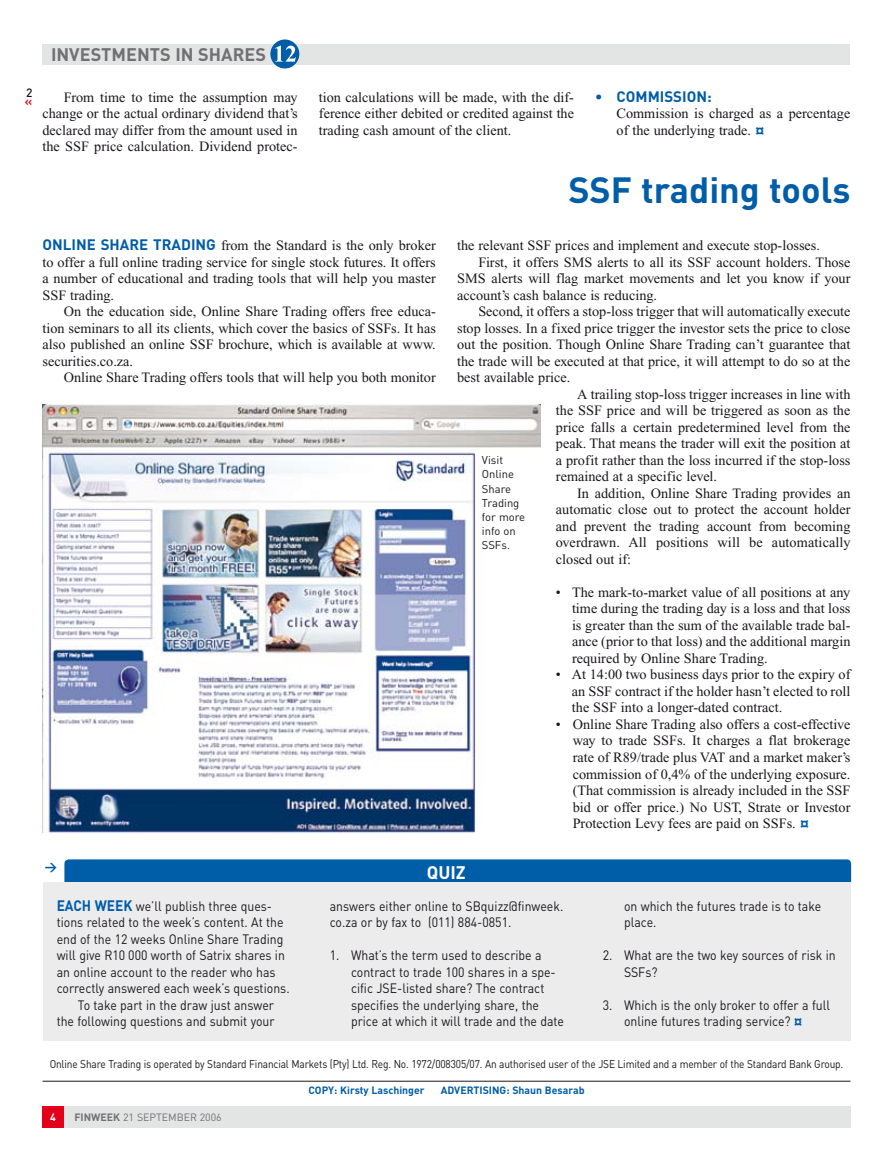
<style>
.page{position:relative;width:893px;height:1170px;background:#fff}
.page>*{position:absolute;margin:0;border:0;box-sizing:border-box;transform-origin:0 0}
.t1{font:700 36px "DIN";color:#005da8}
.t2{font:700 18px "DIN";color:#707173}
.t3{font:700 18px "DIN";color:#fff}
.t4{font:700 15px "DIN";color:#005da8}
.t5{font:14.25px/16.5px "Times New Roman";color:#1a171b;text-align:justify}
.t6{font:13.5px/16.5px "DIN";color:#1a171b;scale:.91 1}
.t7{font:500 13.5px "DIN";color:#e2001a}
.t8{font:700 12px "DIN";color:#005da8}
.t9{font:500 12px "DIN";color:#1a171b}
.t10{font:11.25px "DIN";letter-spacing:-.015em;color:#1a171b;scale:.9 1}
.t11{font:11.25px/14.1px "DIN";letter-spacing:-.015em;color:#1a171b}
.t12{font:700 10.5px "DIN";color:#005da8}
.t13{font:10.5px "DIN";color:#707173}
.t14{font:700 10.5px "DIN";color:#fff}
.s1{font-family:"DIN";font-weight:700;color:#005da8}
.s2{font-family:"DIN";font-weight:700;font-size:15px;color:#005da8}
.s3{font-weight:700;font-size:15px;color:#005da8}
.s4{font-weight:700;font-size:14.25px;color:#005da8}
.s5{font-weight:700}
</style>
<div class="page">
<div style="left:64px;top:1106px;width:786px;height:21px;background:#e3e4e4"></div>
<div style="left:43px;top:1106px;width:21px;height:21px;background:#e2001a"></div>
<hr style="left:43px;top:1080px;width:807px;height:1px;background:#1a171b">
<div style="left:43px;top:44px;width:807px;height:21px;background:#e3e4e4"></div>
<div style="left:64px;top:859px;width:787px;height:27px;background:#005da8;border-radius:4px"></div>
<div style="left:43px;top:882px;width:808px;height:159px;background:#ececed"></div>
<div style="left:270px;top:39px;width:29px;height:29px;background:#005da8;border-radius:50%"></div>
<svg style="left:275px;top:46px;width:21px;height:16px"></svg>
<img style="left:43px;top:404px;width:497px;height:428px">
<p class="t9" style="left:26px;top:84px;width:8px">2</p>
<p class="t7" style="left:25px;top:92px;width:9px">«</p>
<p class="t2" style="left:51px;top:42px;width:216px">INVESTMENTS IN SHARES</p>
<p class="t5" style="left:43px;top:89px;width:257px;text-indent:21px">From time to time the assumption may change or the actual ordinary dividend that’s declared may differ from the amount used in the SSF price calculation. Dividend protec-</p>
<p class="t5" style="left:319px;top:89px;width:257px">tion calculations will be made, with the dif&shy;ference either debited or credited against the trading cash amount of the client.</p>
<p class="t4" style="left:595px;top:86px;width:41px">• Commission</p>
<p class="t4" style="left:707px;top:86px;width:6px">:</p>
<p class="t5" style="left:617px;top:105px;width:235px">Commission is charged as a percentage of the underlying trade. <span class="s1">¤</span></p>
<h1 class="t1" style="left:568px;top:167px;width:283px">SSF trading tools</h1>
<p class="t5" style="left:43px;top:237px;width:395px"><span class="s2">ONLINE SHARE TRAD ING</span> from the Standard is the only broker to offer a full online trading service for single stock futures. It offers a number of educational and trading tools that will help you master SSF trading.</p>
<p class="t5" style="left:43px;top:303px;width:395px;text-indent:21px">On the education side, Online Share Trading offers free educa&shy;tion seminars to all its clients, which cover the basics of SSFs. It has also published an online SSF brochure, which is available at www. securities.co.za.</p>
<p class="t5" style="left:64px;top:369px;width:373px">Online Share Trading offers tools that will help you both monitor</p>
<p class="t5" style="left:457px;top:237px;width:364px">the relevant SSF prices and implement and execute stop-losses.</p>
<p class="t5" style="left:478px;top:254px;width:374px">First, it offers SMS alerts to all its SSF account holders. Those</p>
<p class="t5" style="left:457px;top:270px;width:395px">SMS alerts will flag market movements and let you know if your</p>
<p class="t5" style="left:457px;top:287px;width:202px">account’s cash balance is reducing.</p>
<p class="t5" style="left:478px;top:303px;width:374px">Second, it offers a stop-loss trigger that will automatically execute</p>
<p class="t5" style="left:457px;top:320px;width:395px">stop losses. In a fixed price trigger the investor sets the price to close</p>
<p class="t5" style="left:457px;top:336px;width:395px">out the position. Though Online Share Trading can’t guarantee that</p>
<p class="t5" style="left:457px;top:353px;width:395px">the trade will be executed at that price, it will attempt to do so at the</p>
<p class="t5" style="left:457px;top:369px;width:115px">best available price.</p>
<p class="t5" style="left:577px;top:386px;width:275px">A trailing stop-loss trigger increases in line with</p>
<p class="t5" style="left:556px;top:402px;width:296px">the SSF price and will be triggered as soon as the</p>
<p class="t5" style="left:556px;top:419px;width:296px">price falls a certain predetermined level from the</p>
<p class="t5" style="left:556px;top:435px;width:296px">peak. That means the trader will exit the position at</p>
<p class="t5" style="left:556px;top:452px;width:296px">a profit rather than the loss incurred if the stop-loss</p>
<p class="t5" style="left:556px;top:468px;width:163px">remained at a specific level.</p>
<p class="t5" style="left:577px;top:485px;width:275px">In addition, Online Share Trading provides an</p>
<p class="t5" style="left:556px;top:501px;width:296px">automatic close out to protect the account holder</p>
<p class="t5" style="left:556px;top:518px;width:296px">and prevent the trading account from becoming</p>
<p class="t5" style="left:556px;top:534px;width:296px">overdrawn. All positions will be automatically</p>
<p class="t5" style="left:556px;top:551px;width:77px">closed out if:</p>
<p class="t5" style="left:572px;top:584px;width:280px;text-indent:-16px">• The mark-to-market value of all positions at any time during the trading day is a loss and that loss is greater than the sum of the available trade bal&shy;ance (prior to that loss) and the additional margin required by Online Share Trading.</p>
<p class="t5" style="left:572px;top:666px;width:280px;text-indent:-16px">• At 14:00 two business days prior to the expiry of an SSF contract if the holder hasn’t elected to roll the SSF into a longer-dated contract.</p>
<p class="t5" style="left:573px;top:716px;width:279px;text-indent:-17px">• Online Share Trading also offers a cost-effective way to trade SSFs. It charges a flat brokerage rate of R89/trade plus VAT and a market maker’s commission of 0,4% of the underlying exposure. (That commission is already included in the SSF bid or offer price.) No UST, Strate or Investor Protection Levy fees are paid on SSFs. <span class="s1">¤</span></p>
<p class="t11" style="left:482px;top:453px;width:45px">Visit<br>Online<br>Share<br>Trading for more info on<br>SSFs.</p>
<p class="t8" style="left:45px;top:858px;width:14px">&gt;</p>
<p class="t6" style="left:57px;top:897px;width:238px"><span class="s3">EACH WEEK</span> we’ll publish three ques-</p>
<p class="t6" style="left:57px;top:913px;width:251px">tions related to the week’s content. At the</p>
<p class="t6" style="left:57px;top:930px;width:251px">end of the 12 weeks Online Share Trading</p>
<p class="t6" style="left:57px;top:946px;width:252px">will give R10 000 worth of Satrix shares in</p>
<p class="t6" style="left:57px;top:963px;width:242px">an online account to the reader who has</p>
<p class="t6" style="left:57px;top:979px;width:258px">correctly answered each week’s questions.</p>
<p class="t6" style="left:78px;top:996px;width:217px">To take part in the draw just answer</p>
<p class="t6" style="left:57px;top:1012px;width:241px">the following questions and submit your</p>
<p class="t3" style="left:427px;top:860px;width:40px">QUIZ</p>
<p class="t6" style="left:330px;top:897px;width:258px">answers either online to SBquizz@finweek. co.za or by fax to (011) 884-0851.</p>
<p class="t6" style="left:351px;top:946px;width:236px;text-indent:-21px">1. What’s the term used to describe a contract to trade 100 shares in a spe&shy;cific JSE-listed share? The contract specifies the underlying share, the price at which it will trade and the date</p>
<p class="t6" style="left:624px;top:897px;width:218px">on which the futures trade is to take place.</p>
<p class="t6" style="left:624px;top:946px;width:234px;text-indent:-21px">2. What are the two key sources of risk in<br>SSFs?</p>
<p class="t6" style="left:603px;top:996px;width:251px;text-align:center">3. Which is the only broker to offer a full online futures trading service? <span class="s4">¤</span></p>
<p class="t10" style="left:50px;top:1056px;width:883px">Online Share Trading is operated by Standard Financial Markets (Pty) Ltd. Reg. No. 1972/008305/07. An authorised user of the JSE Limited and a member of the Standard Bank Group.</p>
<p class="t14" style="left:50px;top:1110px;width:7px">4</p>
<p class="t13" style="left:74px;top:1110px;width:149px"><span class="s5">FINWEEK</span> 21 SEPTEMBER 2006</p>
<p class="t12" style="left:308px;top:1083px;width:118px">COPY: Kirsty Laschinger</p>
<p class="t12" style="left:441px;top:1083px;width:145px">ADVERTISING: Shaun Besarab</p>
</div>
